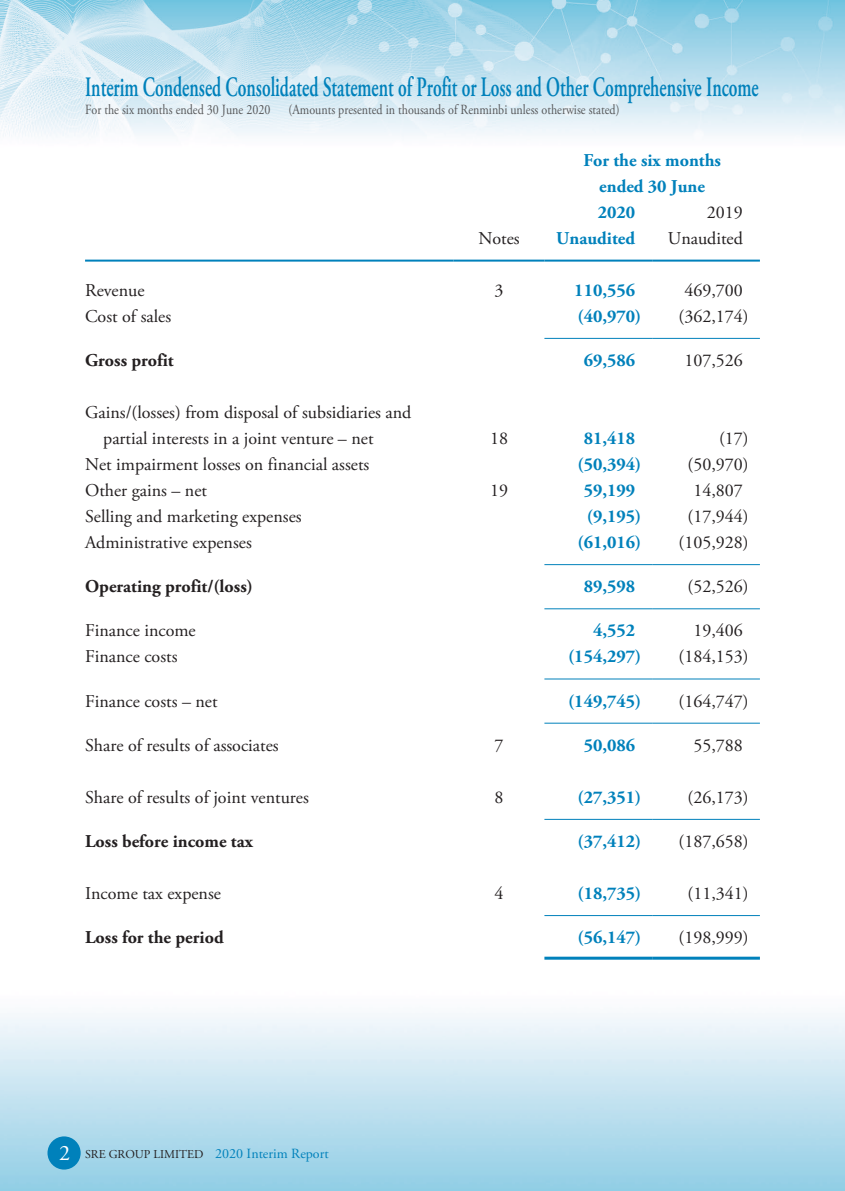
<style>
.page{position:relative;width:845px;height:1191px;background:#fff}
.page>*{position:absolute;margin:0;border:0;box-sizing:border-box;transform-origin:0 0}
.t1{font:600 28px "Adobe Garamond Pro";color:#0081bb;scale:.63 1}
.t2{font:18px/26px "Adobe Garamond Pro";color:#231f20}
.t3{font:700 18px/26px "Adobe Garamond Pro";color:#0081bb}
.t4{font:700 18px "Adobe Garamond Pro";color:#231f20}
.t5{font:14px "Adobe Garamond Pro";color:#57585a;scale:.86 1}
.t6{font:14px "Adobe Garamond Pro";color:#0081bb}
.s1{font-size:22px;color:#fff}
.s2{font-size:12px;color:#231f20}
</style>
<div class="page">
<img style="left:0;top:0;width:845px;height:1191px">
<div style="left:47px;top:1136px;width:34px;height:33px;background:#0081bb;border-radius:50%"></div>
<hr style="left:85px;top:260px;width:369px;height:2px;background:#0081bb">
<hr style="left:454px;top:260px;width:90px;height:2px;background:#0081bb">
<hr style="left:544px;top:260px;width:108px;height:2px;background:#0081bb">
<hr style="left:652px;top:260px;width:108px;height:2px;background:#0081bb">
<hr style="left:544px;top:338px;width:108px;height:1px;background:#0081bb">
<hr style="left:652px;top:338px;width:108px;height:1px;background:#0081bb">
<hr style="left:544px;top:564px;width:108px;height:1px;background:#0081bb">
<hr style="left:652px;top:564px;width:108px;height:1px;background:#0081bb">
<hr style="left:544px;top:608px;width:108px;height:1px;background:#0081bb">
<hr style="left:652px;top:608px;width:108px;height:1px;background:#0081bb">
<hr style="left:544px;top:678px;width:108px;height:1px;background:#0081bb">
<hr style="left:652px;top:678px;width:108px;height:1px;background:#0081bb">
<hr style="left:544px;top:722px;width:108px;height:1px;background:#0081bb">
<hr style="left:652px;top:722px;width:108px;height:1px;background:#0081bb">
<hr style="left:544px;top:819px;width:108px;height:1px;background:#0081bb">
<hr style="left:652px;top:819px;width:108px;height:1px;background:#0081bb">
<hr style="left:544px;top:915px;width:108px;height:1px;background:#0081bb">
<hr style="left:652px;top:915px;width:108px;height:1px;background:#0081bb">
<hr style="left:544px;top:956px;width:108px;height:3px;background:#0081bb">
<hr style="left:652px;top:956px;width:108px;height:3px;background:#0081bb">
<h1 class="t1" style="left:85px;top:71px;width:1071px">Interim Condensed Consolidated Statement of Profit or Loss and Other Comprehensive Income</h1>
<p class="t5" style="left:85px;top:101px;width:217px">For the six months ended 30 June 2020</p>
<p class="t5" style="left:288px;top:101px;width:386px">(Amounts presented in thousands of Renminbi unless otherwise stated)</p>
<p class="t3" style="left:598px;top:147px;width:125px;text-indent:-14px">For the six months ended 30 June<br>2020</p>
<p class="t2" style="left:707px;top:199px;width:37px">2019</p>
<p class="t2" style="left:478px;top:225px;width:43px">Notes</p>
<p class="t3" style="left:556px;top:225px;width:80px">Unaudited</p>
<p class="t2" style="left:668px;top:225px;width:76px">Unaudited</p>
<p class="t2" style="left:85px;top:278px;width:61px">Revenue</p>
<p class="t2" style="left:494px;top:278px;width:10px">3</p>
<p class="t3" style="left:574px;top:277px;width:62px">110,556</p>
<p class="t2" style="left:684px;top:278px;width:60px">469,700</p>
<p class="t2" style="left:85px;top:304px;width:88px">Cost of sales</p>
<p class="t3" style="left:577px;top:303px;width:65px">(40,970)</p>
<p class="t2" style="left:678px;top:304px;width:72px">(362,174)</p>
<p class="t4" style="left:85px;top:350px;width:90px">Gross profit</p>
<p class="t3" style="left:583px;top:348px;width:53px">69,586</p>
<p class="t2" style="left:684px;top:348px;width:60px">107,526</p>
<p class="t2" style="left:103px;top:400px;width:310px;text-indent:-18px">Gains/(losses) from disposal of subsidiaries and partial interests in a joint venture – net</p>
<p class="t2" style="left:490px;top:426px;width:19px">18</p>
<p class="t3" style="left:583px;top:425px;width:53px">81,418</p>
<p class="t2" style="left:719px;top:426px;width:31px">(17)</p>
<p class="t2" style="left:85px;top:452px;width:286px">Net impairment losses on financial assets</p>
<p class="t3" style="left:577px;top:451px;width:65px">(50,394)</p>
<p class="t2" style="left:687px;top:452px;width:63px">(50,970)</p>
<p class="t2" style="left:85px;top:478px;width:124px">Other gains – net</p>
<p class="t2" style="left:490px;top:478px;width:19px">19</p>
<p class="t3" style="left:583px;top:477px;width:53px">59,199</p>
<p class="t2" style="left:693px;top:478px;width:51px">14,807</p>
<p class="t2" style="left:85px;top:504px;width:218px">Selling and marketing expenses</p>
<p class="t3" style="left:587px;top:503px;width:56px">(9,195)</p>
<p class="t2" style="left:687px;top:504px;width:63px">(17,944)</p>
<p class="t2" style="left:85px;top:530px;width:168px">Administrative expenses</p>
<p class="t3" style="left:577px;top:529px;width:65px">(61,016)</p>
<p class="t2" style="left:678px;top:530px;width:72px">(105,928)</p>
<p class="t4" style="left:85px;top:576px;width:169px">Operating profit/(loss)</p>
<p class="t3" style="left:583px;top:574px;width:53px">89,598</p>
<p class="t2" style="left:687px;top:574px;width:63px">(52,526)</p>
<p class="t2" style="left:85px;top:618px;width:112px">Finance income</p>
<p class="t3" style="left:593px;top:618px;width:44px">4,552</p>
<p class="t2" style="left:693px;top:618px;width:51px">19,406</p>
<p class="t2" style="left:85px;top:644px;width:94px">Finance costs</p>
<p class="t3" style="left:568px;top:644px;width:75px">(154,297)</p>
<p class="t2" style="left:678px;top:644px;width:72px">(184,153)</p>
<p class="t2" style="left:85px;top:688px;width:134px">Finance costs – net</p>
<p class="t3" style="left:568px;top:688px;width:75px">(149,745)</p>
<p class="t2" style="left:678px;top:688px;width:72px">(164,747)</p>
<p class="t2" style="left:85px;top:732px;width:195px">Share of results of associates</p>
<p class="t2" style="left:494px;top:732px;width:10px">7</p>
<p class="t3" style="left:583px;top:732px;width:53px">50,086</p>
<p class="t2" style="left:693px;top:732px;width:51px">55,788</p>
<p class="t2" style="left:85px;top:784px;width:225px">Share of results of joint ventures</p>
<p class="t2" style="left:494px;top:784px;width:10px">8</p>
<p class="t3" style="left:577px;top:784px;width:65px">(27,351)</p>
<p class="t2" style="left:687px;top:784px;width:63px">(26,173)</p>
<p class="t4" style="left:85px;top:831px;width:169px">Loss before income tax</p>
<p class="t3" style="left:577px;top:828px;width:65px">(37,412)</p>
<p class="t2" style="left:678px;top:829px;width:72px">(187,658)</p>
<p class="t2" style="left:85px;top:881px;width:137px">Income tax expense</p>
<p class="t2" style="left:494px;top:881px;width:10px">4</p>
<p class="t3" style="left:577px;top:880px;width:65px">(18,735)</p>
<p class="t2" style="left:687px;top:881px;width:63px">(11,341)</p>
<p class="t4" style="left:85px;top:927px;width:140px">Loss for the period</p>
<p class="t3" style="left:577px;top:924px;width:65px">(56,147)</p>
<p class="t2" style="left:678px;top:925px;width:72px">(198,999)</p>
<p class="t6" style="left:59px;top:1144px;width:271px"><span class="s1">2</span> <span class="s2">SRE GROUP LIMITED</span> 2020 Interim Report</p>
</div>
